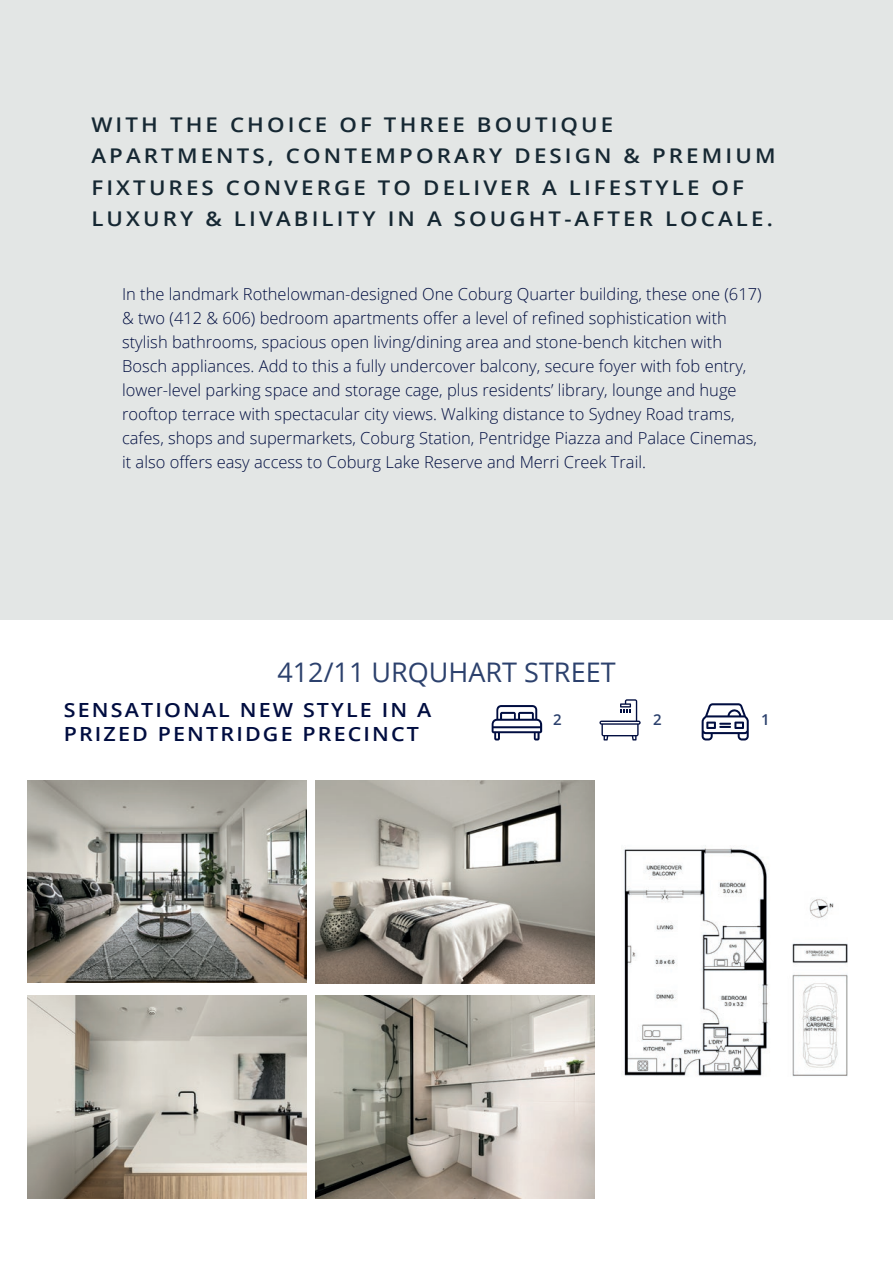
<style>
.page{position:relative;width:893px;height:1263px;background:#fff}
.page>*{position:absolute;margin:0;border:0;box-sizing:border-box;transform-origin:0 0}
.t1{font:27px "Open Sans";color:#2c416d}
.t2{font:600 20.25px/31.5px "Open Sans";letter-spacing:.14em;color:#162833;scale:1.1 1}
.t3{font:600 19.5px/23.4px "Open Sans";letter-spacing:.1em;color:#000d40;scale:1.1 1}
.t4{font:300 16.5px/24px "Open Sans";color:#000d40}
.t5{font:600 15px "Open Sans";color:#2c416d}
</style>
<div class="page">
<div style="left:0;top:0;width:893px;height:620px;background:#e3e6e5"></div>
<svg style="left:492px;top:705px;width:50px;height:35px"></svg>
<svg style="left:702px;top:703px;width:47px;height:37px"></svg>
<svg style="left:599px;top:699px;width:42px;height:41px"></svg>
<img style="left:623px;top:845px;width:224px;height:232px">
<img style="left:27px;top:780px;width:279px;height:203px">
<img style="left:27px;top:995px;width:279px;height:204px">
<img style="left:315px;top:780px;width:279px;height:203px">
<img style="left:315px;top:995px;width:279px;height:204px">
<p class="t2" style="left:91px;top:108px;width:623px">WITH THE CHOICE OF THREE BOUTIQUE APARTMENTS, CONTEMPORARY DESIGN &amp; PREMIUM FIXTURES CONVERGE TO DELIVER A LIFESTYLE OF LUXURY &amp; LIVABILITY IN A SOUGHT-AFTER LOCALE.</p>
<p class="t4" style="left:122px;top:282px;width:641px">In the landmark Rothelowman-designed One Coburg Quarter building, these one (617) &amp; two (412 &amp; 606) bedroom apartments offer a level of refined sophistication with stylish bathrooms, spacious open living/dining area and stone-bench kitchen with Bosch appliances. Add to this a fully undercover balcony, secure foyer with fob entry, lower-level parking space and storage cage, plus residents’ library, lounge and huge rooftop terrace with spectacular city views. Walking distance to Sydney Road trams, cafes, shops and supermarkets, Coburg Station, Pentridge Piazza and Palace Cinemas, it also offers easy access to Coburg Lake Reserve and Merri Creek Trail.</p>
<h1 class="t1" style="left:277px;top:654px;width:340px">412/11 URQUHART STREET</h1>
<p class="t5" style="left:553px;top:709px;width:10px">2</p>
<p class="t5" style="left:653px;top:709px;width:10px">2</p>
<p class="t5" style="left:761px;top:709px;width:10px">1</p>
<p class="t3" style="left:64px;top:698px;width:336px">SENSATIONAL NEW STYLE IN A<br>PRIZED PENTRIDGE PRECINCT</p>
</div>
